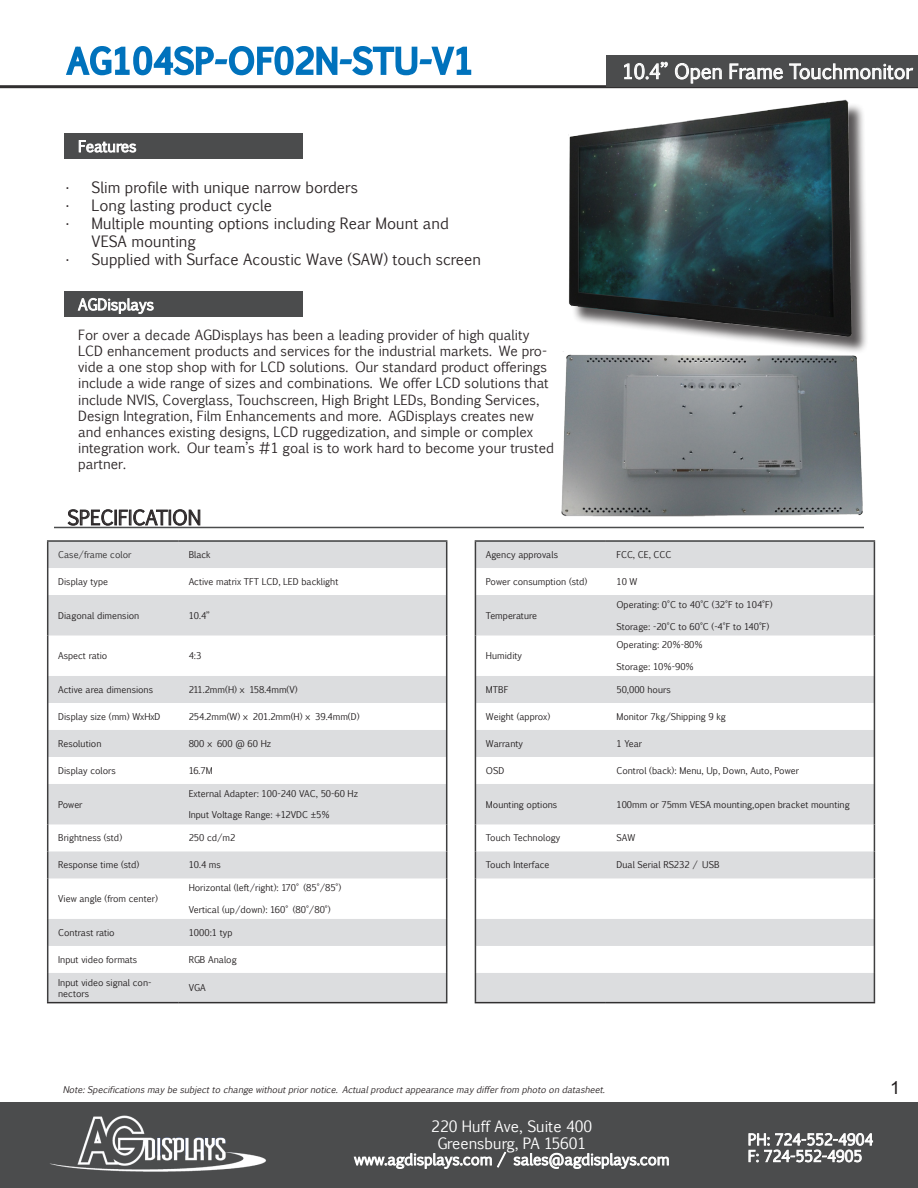
<style>
.page{position:relative;width:918px;height:1188px;background:#fff}
.page>*{position:absolute;margin:0;border:0;box-sizing:border-box;transform-origin:0 0}
.t1{font:19.5px "Euphemia CAS";color:#fff}
.t2{font:19.5px "Euphemia CAS";color:#2d2728}
.t3{font:18px "Arial";color:#231f20}
.t4{font:15px/18px "Euphemia CAS";color:#2d2728}
.t5{font:15px "Euphemia CAS";color:#fff}
.t6{font:13.5px/16.2px "Euphemia CAS";color:#2d2728}
.t7{font:9px/10.8px "Euphemia CAS";color:#231f20}
.t8{font:italic 9px "Euphemia CAS";color:#2d2728}
.t9{font:9px "Euphemia CAS";color:#312f30}
</style>
<div class="page">
<div style="left:1px;top:1103px;width:917px;height:85px;background:#4b4c4d"></div>
<img style="left:39px;top:1102px;width:229px;height:70px">
<hr style="left:0;top:85px;width:918px;height:3px;background:#312f30">
<div style="left:606px;top:56px;width:311px;height:31px;background:#4b4c4d"></div>
<svg style="left:624px;top:61px;width:44px;height:19px"></svg>
<svg style="left:675px;top:63px;width:47px;height:26px"></svg>
<svg style="left:729px;top:63px;width:54px;height:26px"></svg>
<svg style="left:789px;top:63px;width:124px;height:17px"></svg>
<div style="left:65px;top:134px;width:238px;height:25px;background:#4b4c4d"></div>
<svg style="left:79px;top:140px;width:57px;height:13px"></svg>
<svg style="left:66px;top:46px;width:150px;height:30px"></svg>
<div style="left:215px;top:59px;width:12px;height:5px;border:3px solid #0072bc"></div>
<svg style="left:227px;top:46px;width:111px;height:30px"></svg>
<div style="left:340px;top:59px;width:12px;height:5px;border:3px solid #0072bc"></div>
<svg style="left:350px;top:46px;width:68px;height:30px"></svg>
<div style="left:420px;top:59px;width:12px;height:5px;border:3px solid #0072bc"></div>
<svg style="left:429px;top:46px;width:43px;height:29px"></svg>
<svg style="left:48px;top:541px;width:826px;height:462px;fill:#dcdddf"></svg>
<hr style="left:47px;top:540px;width:131px;height:2px;background:#3e3e3f">
<hr style="left:178px;top:540px;width:269px;height:2px;background:#3e3e3f">
<svg style="left:47px;top:542px;width:1px;height:53px"></svg>
<svg style="left:446px;top:542px;width:1px;height:53px"></svg>
<hr style="left:47px;top:595px;width:1px;height:41px;background:#3e3e3f">
<hr style="left:446px;top:595px;width:1px;height:41px;background:#3e3e3f">
<hr style="left:47px;top:636px;width:1px;height:40px;background:#3e3e3f">
<hr style="left:446px;top:636px;width:1px;height:40px;background:#3e3e3f">
<svg style="left:47px;top:676px;width:1px;height:108px"></svg>
<svg style="left:446px;top:676px;width:1px;height:108px"></svg>
<hr style="left:47px;top:784px;width:1px;height:40px;background:#3e3e3f">
<hr style="left:446px;top:784px;width:1px;height:40px;background:#3e3e3f">
<svg style="left:47px;top:824px;width:1px;height:54px"></svg>
<svg style="left:446px;top:824px;width:1px;height:54px"></svg>
<hr style="left:47px;top:878px;width:1px;height:41px;background:#3e3e3f">
<hr style="left:446px;top:878px;width:1px;height:41px;background:#3e3e3f">
<svg style="left:47px;top:919px;width:1px;height:83px"></svg>
<svg style="left:446px;top:919px;width:1px;height:83px"></svg>
<hr style="left:475px;top:540px;width:131px;height:2px;background:#3e3e3f">
<hr style="left:606px;top:540px;width:269px;height:2px;background:#3e3e3f">
<svg style="left:475px;top:542px;width:1px;height:53px"></svg>
<svg style="left:874px;top:542px;width:1px;height:53px"></svg>
<hr style="left:475px;top:595px;width:1px;height:41px;background:#3e3e3f">
<hr style="left:874px;top:595px;width:1px;height:41px;background:#3e3e3f">
<hr style="left:475px;top:636px;width:1px;height:40px;background:#3e3e3f">
<hr style="left:874px;top:636px;width:1px;height:40px;background:#3e3e3f">
<svg style="left:475px;top:676px;width:1px;height:108px"></svg>
<svg style="left:874px;top:676px;width:1px;height:108px"></svg>
<hr style="left:475px;top:784px;width:1px;height:40px;background:#3e3e3f">
<hr style="left:874px;top:784px;width:1px;height:40px;background:#3e3e3f">
<svg style="left:475px;top:824px;width:1px;height:54px"></svg>
<svg style="left:874px;top:824px;width:1px;height:54px"></svg>
<hr style="left:475px;top:878px;width:1px;height:41px;background:#3e3e3f">
<hr style="left:874px;top:878px;width:1px;height:41px;background:#3e3e3f">
<svg style="left:475px;top:919px;width:1px;height:83px"></svg>
<svg style="left:874px;top:919px;width:1px;height:83px"></svg>
<hr style="left:475px;top:1002px;width:131px;height:1px;background:#312f30">
<hr style="left:606px;top:1002px;width:269px;height:1px;background:#312f30">
<hr style="left:47px;top:1002px;width:131px;height:1px;background:#312f30">
<hr style="left:178px;top:1002px;width:269px;height:1px;background:#312f30">
<svg style="left:354px;top:1152px;width:152px;height:17px"></svg>
<svg style="left:513px;top:1153px;width:156px;height:16px"></svg>
<svg style="left:748px;top:1133px;width:125px;height:30px"></svg>
<hr style="left:54px;top:527px;width:810px;height:1px;background:#4b4c4d">
<svg style="left:67px;top:509px;width:134px;height:17px"></svg>
<div style="left:65px;top:292px;width:238px;height:25px;background:#4b4c4d"></div>
<svg style="left:78px;top:298px;width:76px;height:16px"></svg>
<img style="left:568px;top:99px;width:299px;height:239px">
<img style="left:547px;top:338px;width:324px;height:206px">
<p class="t5" style="left:78px;top:136px;width:60px">Features</p>
<p class="t4" style="left:65px;top:178px;width:295px">• Slim profile with unique narrow borders</p>
<p class="t4" style="left:65px;top:196px;width:209px">• Long lasting product cycle</p>
<p class="t4" style="left:92px;top:214px;width:359px;text-indent:-27px">• Multiple mounting options including Rear Mount and<br>VESA mounting</p>
<p class="t4" style="left:65px;top:250px;width:418px">• Supplied with Surface Acoustic Wave (SAW) touch screen</p>
<p class="t5" style="left:78px;top:294px;width:77px">AGDisplays</p>
<p class="t6" style="left:78px;top:327px;width:478px">For over a decade AGDisplays has been a leading provider of high quality LCD enhancement products and services for the industrial markets. We pro&shy;vide a one stop shop with for LCD solutions. Our standard product offerings include a wide range of sizes and combinations. We offer LCD solutions that include NVIS, Coverglass, Touchscreen, High Bright LEDs, Bonding Services, Design Integration, Film Enhancements and more. AGDisplays creates new and enhances existing designs, LCD ruggedization, and simple or complex integration work. Our team’s #1 goal is to work hard to become your trusted partner.</p>
<p class="t2" style="left:68px;top:504px;width:135px">SPECIFICATION</p>
<p class="t1" style="left:622px;top:57px;width:292px">10.4” Open Frame Touchmonitor</p>
<p class="t9" style="left:58px;top:548px;width:75px">Case/frame color</p>
<p class="t7" style="left:189px;top:549px;width:24px">Black</p>
<p class="t7" style="left:486px;top:549px;width:74px">Agency approvals</p>
<p class="t7" style="left:616px;top:549px;width:57px">FCC, CE, CCC</p>
<p class="t7" style="left:58px;top:576px;width:51px">Display type</p>
<p class="t7" style="left:189px;top:576px;width:151px">Active matrix TFT LCD, LED backlight</p>
<p class="t7" style="left:486px;top:576px;width:103px">Power consumption (std)</p>
<p class="t7" style="left:616px;top:576px;width:22px">10 W</p>
<p class="t7" style="left:58px;top:610px;width:83px">Diagonal dimension</p>
<p class="t7" style="left:189px;top:610px;width:23px">10.4”</p>
<p class="t7" style="left:486px;top:610px;width:53px">Temperature</p>
<p class="t7" style="left:616px;top:599px;width:158px">Operating: 0°C to 40°C (32°F to 104°F)</p>
<p class="t7" style="left:616px;top:621px;width:154px">Storage: -20°C to 60°C (-4°F to 140°F)</p>
<p class="t7" style="left:58px;top:650px;width:51px">Aspect ratio</p>
<p class="t7" style="left:189px;top:650px;width:14px">4:3</p>
<p class="t7" style="left:486px;top:650px;width:38px">Humidity</p>
<p class="t7" style="left:616px;top:640px;width:88px">Operating: 20%-80%</p>
<p class="t7" style="left:616px;top:661px;width:79px">Storage: 10%-90%</p>
<p class="t7" style="left:58px;top:684px;width:96px">Active area dimensions</p>
<p class="t7" style="left:189px;top:684px;width:111px">211.2mm(H) × 158.4mm(V)</p>
<p class="t7" style="left:486px;top:684px;width:24px">MTBF</p>
<p class="t7" style="left:616px;top:684px;width:56px">50,000 hours</p>
<p class="t7" style="left:58px;top:711px;width:104px">Display size (mm) WxHxD</p>
<p class="t7" style="left:189px;top:711px;width:172px">254.2mm(W) × 201.2mm(H) × 39.4mm(D)</p>
<p class="t7" style="left:486px;top:711px;width:66px">Weight (approx)</p>
<p class="t7" style="left:616px;top:711px;width:111px">Monitor 7kg/Shipping 9 kg</p>
<p class="t7" style="left:58px;top:738px;width:45px">Resolution</p>
<p class="t7" style="left:189px;top:738px;width:84px">800 × 600 @ 60 Hz</p>
<p class="t7" style="left:486px;top:738px;width:39px">Warranty</p>
<p class="t7" style="left:616px;top:738px;width:27px">1 Year</p>
<p class="t7" style="left:58px;top:765px;width:59px">Display colors</p>
<p class="t7" style="left:189px;top:765px;width:25px">16.7M</p>
<p class="t7" style="left:486px;top:765px;width:20px">OSD</p>
<p class="t7" style="left:616px;top:765px;width:184px">Control (back): Menu, Up, Down, Auto, Power</p>
<p class="t7" style="left:58px;top:799px;width:26px">Power</p>
<p class="t7" style="left:189px;top:788px;width:171px">External Adapter: 100-240 VAC, 50-60 Hz</p>
<p class="t7" style="left:189px;top:810px;width:143px">Input Voltage Range: +12VDC ±5%</p>
<p class="t7" style="left:486px;top:799px;width:73px">Mounting options</p>
<p class="t7" style="left:616px;top:799px;width:235px">100mm or 75mm VESA mounting,open bracket mounting</p>
<p class="t7" style="left:58px;top:833px;width:65px">Brightness (std)</p>
<p class="t7" style="left:189px;top:833px;width:48px">250 cd/m2</p>
<p class="t7" style="left:486px;top:833px;width:76px">Touch Technology</p>
<p class="t7" style="left:616px;top:833px;width:20px">SAW</p>
<p class="t7" style="left:58px;top:860px;width:83px">Response time (std)</p>
<p class="t7" style="left:189px;top:860px;width:34px">10.4 ms</p>
<p class="t7" style="left:486px;top:860px;width:65px">Touch Interface</p>
<p class="t7" style="left:616px;top:860px;width:105px">Dual Serial RS232 / USB</p>
<p class="t7" style="left:58px;top:893px;width:101px">View angle (from center)</p>
<p class="t7" style="left:189px;top:883px;width:154px">Horizontal (left/right): 170° (85°/85°)</p>
<p class="t7" style="left:189px;top:904px;width:143px">Vertical (up/down): 160° (80°/80°)</p>
<p class="t7" style="left:58px;top:927px;width:58px">Contrast ratio</p>
<p class="t7" style="left:189px;top:927px;width:45px">1000:1 typ</p>
<p class="t7" style="left:58px;top:954px;width:81px">Input video formats</p>
<p class="t7" style="left:189px;top:954px;width:50px">RGB Analog</p>
<p class="t7" style="left:58px;top:977px;width:95px">Input video signal con&shy;nectors</p>
<p class="t7" style="left:189px;top:982px;width:19px">VGA</p>
<p class="t8" style="left:63px;top:1083px;width:546px">Note:Specificationsmay besubjecttochangewithoutpriornotice. Actualproductappearancemay differfromphotoondatasheet.</p>
<p class="t5" style="left:431px;top:1116px;width:163px">220 Huff Ave, Suite 400</p>
<p class="t5" style="left:437px;top:1132px;width:151px">Greensburg, PA 15601</p>
<p class="t5" style="left:354px;top:1149px;width:317px">www.agdisplays.com / sales@agdisplays.com</p>
<p class="t5" style="left:748px;top:1129px;width:127px">PH: 724-552-4904</p>
<p class="t5" style="left:748px;top:1145px;width:116px">F: 724-552-4905</p>
<p class="t3" style="left:890px;top:1076px;width:12px">1</p>
</div>
